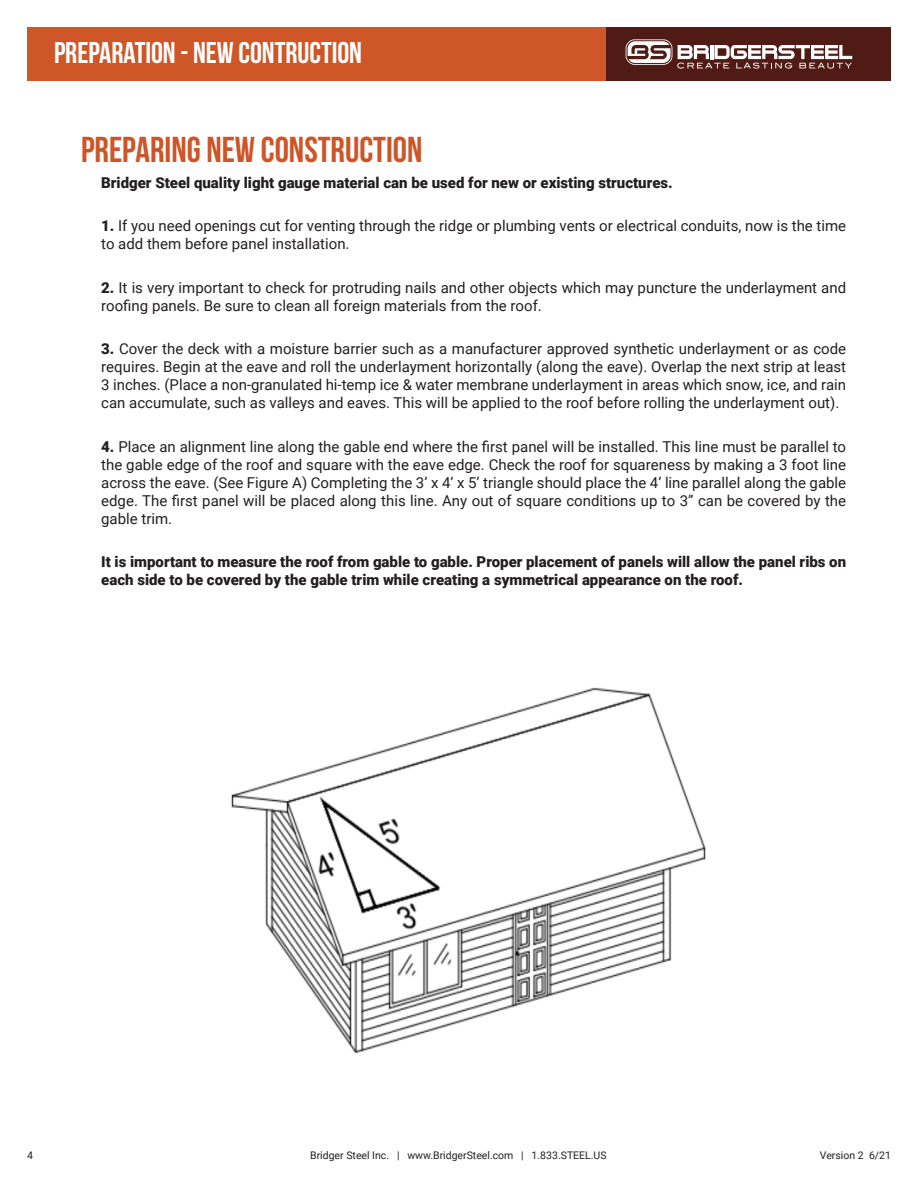
<style>
.page{position:relative;width:918px;height:1188px;background:#fff}
.page>*{position:absolute;margin:0;border:0;box-sizing:border-box;transform-origin:0 0}
.Subject_Headers{font:36px "Bebas Neue";color:#cd5527}
.Basic_Header{font:30px "Bebas Neue";color:#fff}
.t1{font:15px/18px "Roboto";color:#231f20}
.t2{font:900 15px/18px "Roboto";color:#231f20}
.t3{font:10.5px "Roboto";color:#231f20}
.s1{font-weight:900}
</style>
<div class="page">
<div style="left:27px;top:27px;width:580px;height:54px;background:#cf5627"></div>
<div style="left:607px;top:27px;width:284px;height:54px;background:#4f1b14"></div>
<svg style="left:626px;top:39px;width:226px;height:30px"></svg>
<img style="left:231px;top:687px;width:475px;height:367px">
<p class="Basic_Header" style="left:54px;top:36px;width:310px">PREPARATION - NEW CONTRUCTION</p>
<p class="Subject_Headers" style="left:81px;top:130px;width:343px">PREPARING NEW CONSTRUCTION</p>
<p class="t2" style="left:101px;top:173px;width:573px">Bridger Steel quality light gauge material can be used for new or existing structures.</p>
<p class="t1" style="left:101px;top:216px;width:746px"><span class="s1">1.</span> If you need openings cut for venting through the ridge or plumbing vents or electrical conduits, now is the time to add them before panel installation.</p>
<p class="t1" style="left:101px;top:278px;width:746px"><span class="s1">2.</span> It is very important to check for protruding nails and other objects which may puncture the underlayment and roofing panels. Be sure to clean all foreign materials from the roof.</p>
<p class="t1" style="left:101px;top:339px;width:746px;text-align:justify"><span class="s1">3.</span> Cover the deck with a moisture barrier such as a manufacturer approved synthetic underlayment or as code requires. Begin at the eave and roll the underlayment horizontally (along the eave). Overlap the next strip at least 3 inches. (Place a non-granulated hi-temp ice &amp; water membrane underlayment in areas which snow, ice, and rain can accumulate, such as valleys and eaves. This will be applied to the roof before rolling the underlayment out).</p>
<p class="t1" style="left:101px;top:437px;width:746px;text-align:justify"><span class="s1">4.</span> Place an alignment line along the gable end where the first panel will be installed. This line must be parallel to the gable edge of the roof and square with the eave edge. Check the roof for squareness by making a 3 foot line across the eave. (See Figure A) Completing the 3’ x 4’ x 5’ triangle should place the 4’ line parallel along the gable edge. The first panel will be placed along this line. Any out of square conditions up to 3” can be covered by the gable trim.</p>
<p class="t2" style="left:101px;top:552px;width:746px">It is important to measure the roof from gable to gable. Proper placement of panels will allow the panel ribs on each side to be covered by the gable trim while creating a symmetrical appearance on the roof.</p>
<p class="t3" style="left:27px;top:1148px;width:7px">4</p>
<p class="t3" style="left:310px;top:1148px;width:298px">Bridger Steel Inc. | www.BridgerSteel.com | 1.833.STEEL.US</p>
<p class="t3" style="left:820px;top:1148px;width:73px">Version 2 6/21</p>
</div>
